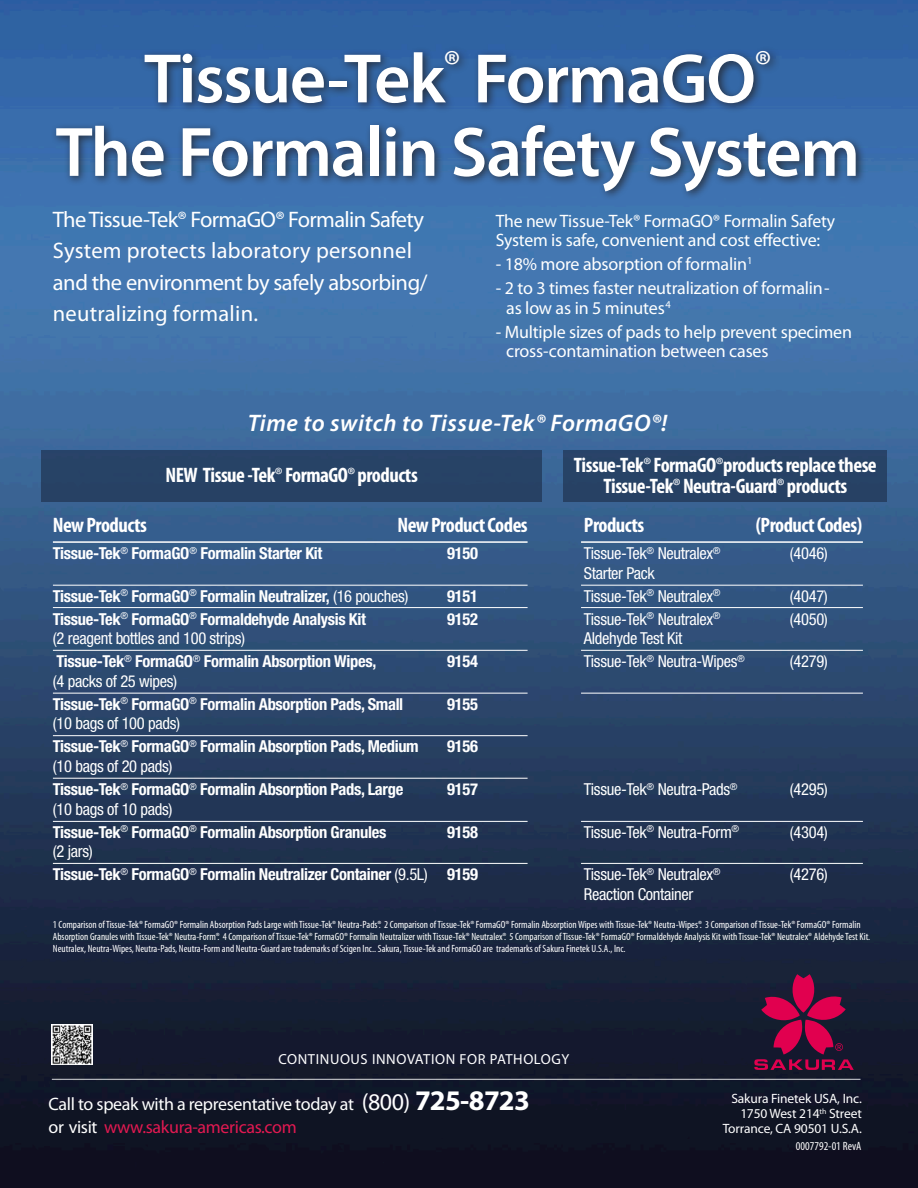
<style>
.page{position:relative;width:918px;height:1188px;background:#fff}
.page>*{position:absolute;margin:0;border:0;box-sizing:border-box;transform-origin:0 0}
.t1{font:600 70.5px "Myriad Pro";letter-spacing:-.02em;color:#fff}
.t2{font:italic 600 24px "Myriad Pro";letter-spacing:.02em;color:#fff}
.t3{font:22.5px/31.5px "Myriad Pro";letter-spacing:-.02em;color:#fff}
.t4{font:700 condensed 21px/21px "Myriad Pro";letter-spacing:-.025em;color:#fff;text-align:center}
.t5{font:18px/19.5px "Myriad Pro";letter-spacing:-.01em;color:#fff}
.t6{font:700 condensed 16.5px "Helvetica Neue";letter-spacing:-.02em;color:#fff}
.t7{font:condensed 16.5px "Helvetica Neue";letter-spacing:-.02em;color:#fff}
.t8{font:14.55px "Myriad Pro";letter-spacing:.04em;color:#fff}
.t9{font:13.5px/15px "Myriad Pro";letter-spacing:-.01em;color:#fff;text-align:right}
.t10{font:condensed 12px "Myriad Pro";color:#fff}
.t11{font:condensed 10.5px/12px "Myriad Pro";color:#fff}
.s1{font-weight:400}
.s2{font-size:24px}
.s3{font-weight:700;font-size:28.5px}
.s4{color:#e21951}
</style>
<div class="page">
<img style="left:0;top:0;width:918px;height:1188px">
<svg style="left:754px;top:974px;width:100px;height:96px;background:#60113c"></svg>
<hr style="left:52px;top:1079px;width:809px;height:1px;background:#fff">
<img style="left:52px;top:1024px;width:40px;height:40px">
<div style="left:50px;top:46px;width:816px;height:155px;background:#231f20;opacity:.75"></div>
<hr style="left:53px;top:541px;width:475px;height:2px;background:#fff">
<hr style="left:581px;top:541px;width:282px;height:2px;background:#fff">
<hr style="left:53px;top:585px;width:475px;height:1px;background:#fff">
<hr style="left:581px;top:585px;width:282px;height:1px;background:#fff">
<hr style="left:53px;top:607px;width:475px;height:1px;background:#fff">
<hr style="left:581px;top:607px;width:282px;height:1px;background:#fff">
<hr style="left:53px;top:650px;width:475px;height:1px;background:#fff">
<hr style="left:581px;top:650px;width:282px;height:1px;background:#fff">
<hr style="left:53px;top:693px;width:475px;height:1px;background:#fff">
<hr style="left:581px;top:693px;width:282px;height:1px;background:#fff">
<hr style="left:53px;top:735px;width:475px;height:1px;background:#fff">
<hr style="left:53px;top:778px;width:475px;height:1px;background:#fff">
<hr style="left:53px;top:821px;width:475px;height:1px;background:#fff">
<hr style="left:581px;top:821px;width:282px;height:1px;background:#fff">
<hr style="left:53px;top:863px;width:475px;height:1px;background:#fff">
<hr style="left:581px;top:863px;width:282px;height:1px;background:#fff">
<div style="left:563px;top:450px;width:324px;height:52px;background:#274366"></div>
<div style="left:42px;top:450px;width:500px;height:52px;background:#274366"></div>
<p class="t1" style="left:144px;top:34px;width:629px">Tissue-Tek<sup>®</sup> FormaGO<sup>®</sup></p>
<p class="t1" style="left:56px;top:107px;width:806px">The Formalin Safety System</p>
<p class="t3" style="left:53px;top:203px;width:376px">The Tissue-Tek® FormaGO® Formalin Safety System protects laboratory personnel and the environment by safely absorbing/ neutralizing formalin.</p>
<p class="t5" style="left:496px;top:210px;width:341px">The new Tissue-Tek® FormaGO® Formalin Safety<br>System is safe, convenient and cost effective:</p>
<p class="t5" style="left:496px;top:254px;width:258px">- 18% more absorption of formalin<sup>1</sup></p>
<p class="t5" style="left:506px;top:278px;width:325px;text-indent:-10px">- 2 to 3 times faster neutralization of formalin&shy;as low as in 5 minutes<sup>4</sup></p>
<p class="t5" style="left:506px;top:322px;width:347px;text-indent:-10px">- Multiple sizes of pads to help prevent specimen cross-contamination between cases</p>
<p class="t2" style="left:248px;top:408px;width:421px">Time to switch to Tissue-Tek® FormaGO®!</p>
<p class="t4" style="left:166px;top:464px;width:254px">NEW Tissue -Tek<span class="s1">®</span> FormaGO<span class="s1">®</span> products</p>
<p class="t4" style="left:574px;top:454px;width:304px">Tissue-Tek<span class="s1">®</span> FormaGO<span class="s1">®</span>products replace these<br>Tissue-Tek<span class="s1">®</span> Neutra-Guard<span class="s1">®</span> products</p>
<p class="t4" style="left:53px;top:514px;width:96px">New Products</p>
<p class="t4" style="left:398px;top:514px;width:132px">New Product Codes</p>
<p class="t4" style="left:584px;top:514px;width:62px">Products</p>
<p class="t4" style="left:756px;top:514px;width:108px">(Product Codes)</p>
<p class="t6" style="left:53px;top:544px;width:271px">Tissue-Tek<sup>®</sup> FormaGO<sup>®</sup> Formalin Starter Kit</p>
<p class="t6" style="left:447px;top:544px;width:32px">9150</p>
<p class="t7" style="left:584px;top:544px;width:138px">Tissue-Tek<sup>®</sup> Neutralex<sup>®</sup></p>
<p class="t7" style="left:790px;top:544px;width:39px">(4046)</p>
<p class="t7" style="left:584px;top:564px;width:72px">Starter Pack</p>
<p class="t6" style="left:53px;top:586px;width:357px">Tissue-Tek<sup>®</sup> FormaGO<sup>®</sup> Formalin Neutralizer, <span class="s1">(16 pouches)</span></p>
<p class="t6" style="left:447px;top:586px;width:32px">9151</p>
<p class="t7" style="left:584px;top:587px;width:138px">Tissue-Tek<sup>®</sup> Neutralex<sup>®</sup></p>
<p class="t7" style="left:790px;top:587px;width:39px">(4047)</p>
<p class="t6" style="left:53px;top:609px;width:315px">Tissue-Tek<sup>®</sup> FormaGO<sup>®</sup> Formaldehyde Analysis Kit</p>
<p class="t6" style="left:447px;top:609px;width:32px">9152</p>
<p class="t7" style="left:584px;top:610px;width:138px">Tissue-Tek<sup>®</sup> Neutralex<sup>®</sup></p>
<p class="t7" style="left:790px;top:610px;width:39px">(4050)</p>
<p class="t7" style="left:53px;top:629px;width:194px">(2 reagent bottles and 100 strips)</p>
<p class="t7" style="left:584px;top:629px;width:100px">Aldehyde Test Kit</p>
<p class="t6" style="left:57px;top:652px;width:321px">Tissue-Tek<sup>®</sup> FormaGO<sup>®</sup> Formalin Absorption Wipes,</p>
<p class="t6" style="left:447px;top:652px;width:32px">9154</p>
<p class="t7" style="left:584px;top:652px;width:162px">Tissue-Tek<sup>®</sup> Neutra-Wipes<sup>®</sup></p>
<p class="t7" style="left:790px;top:652px;width:39px">(4279)</p>
<p class="t7" style="left:53px;top:672px;width:126px">(4 packs of 25 wipes)</p>
<p class="t6" style="left:53px;top:694px;width:352px">Tissue-Tek<sup>®</sup> FormaGO<sup>®</sup> Formalin Absorption Pads, Small</p>
<p class="t6" style="left:447px;top:694px;width:32px">9155</p>
<p class="t7" style="left:53px;top:714px;width:129px">(10 bags of 100 pads)</p>
<p class="t6" style="left:53px;top:737px;width:367px">Tissue-Tek<sup>®</sup> FormaGO<sup>®</sup> Formalin Absorption Pads, Medium</p>
<p class="t6" style="left:447px;top:737px;width:32px">9156</p>
<p class="t7" style="left:53px;top:757px;width:121px">(10 bags of 20 pads)</p>
<p class="t6" style="left:53px;top:779px;width:352px">Tissue-Tek<sup>®</sup> FormaGO<sup>®</sup> Formalin Absorption Pads, Large</p>
<p class="t6" style="left:447px;top:779px;width:32px">9157</p>
<p class="t7" style="left:584px;top:780px;width:155px">Tissue-Tek<sup>®</sup> Neutra-Pads<sup>®</sup></p>
<p class="t7" style="left:790px;top:780px;width:39px">(4295)</p>
<p class="t7" style="left:53px;top:799px;width:121px">(10 bags of 10 pads)</p>
<p class="t6" style="left:53px;top:822px;width:335px">Tissue-Tek<sup>®</sup> FormaGO<sup>®</sup> Formalin Absorption Granules</p>
<p class="t6" style="left:447px;top:822px;width:32px">9158</p>
<p class="t7" style="left:584px;top:822px;width:157px">Tissue-Tek<sup>®</sup> Neutra-Form<sup>®</sup></p>
<p class="t7" style="left:790px;top:822px;width:39px">(4304)</p>
<p class="t7" style="left:53px;top:842px;width:41px">(2 jars)</p>
<p class="t6" style="left:53px;top:864px;width:427px">Tissue-Tek<sup>®</sup> FormaGO<sup>®</sup> Formalin Neutralizer Container <span class="s1">(9.5L)</span> 9159</p>
<p class="t7" style="left:584px;top:865px;width:138px">Tissue-Tek<sup>®</sup> Neutralex<sup>®</sup></p>
<p class="t7" style="left:790px;top:865px;width:39px">(4276)</p>
<p class="t7" style="left:584px;top:884px;width:111px">Reaction Container</p>
<p class="t11" style="left:53px;top:918px;width:819px">1 Comparison of Tissue-Tek® FormaGO® Formalin Absorption Pads Large with Tissue-Tek® Neutra-Pads®. 2 Comparison of Tissue-Tek® FormaGO® Formalin Absorption Wipes with Tissue-Tek® Neutra-Wipes®. 3 Comparison of Tissue-Tek® FormaGO® Formalin<br>Absorption Granules with Tissue-Tek® Neutra-Form®. 4 Comparison of Tissue-Tek® FormaGO® Formalin Neutralizer with Tissue-Tek® Neutralex®. 5 Comparison of Tissue-Tek® FormaGO® Formaldehyde Analysis Kit with Tissue-Tek® Neutralex® Aldehyde Test Kit.<br>Neutralex, Neutra-Wipes, Neutra-Pads, Neutra-Form and Neutra-Guard are trademarks of Scigen Inc.. Sakura, Tissue-Tek and FormaGO are trademarks of Sakura Finetek U.S.A., Inc.</p>
<p class="t8" style="left:278px;top:1050px;width:292px">CONTINUOUS INNOVATION FOR PATHOLOGY</p>
<p class="t5" style="left:49px;top:1093px;width:483px;line-height:22.5px">Call to speak with a representative today at <span class="s2">(800)</span> <span class="s3">725-8723 </span>or visit <span class="s4">www.sakura-americas.com</span></p>
<p class="t9" style="left:723px;top:1091px;width:141px">Sakura Finetek USA, Inc.<br>1750 West 214<sup>th</sup> Street<br>Torrance, CA 90501 U.S.A.</p>
<p class="t10" style="left:796px;top:1139px;width:67px">0007792-01 RevA</p>
</div>
